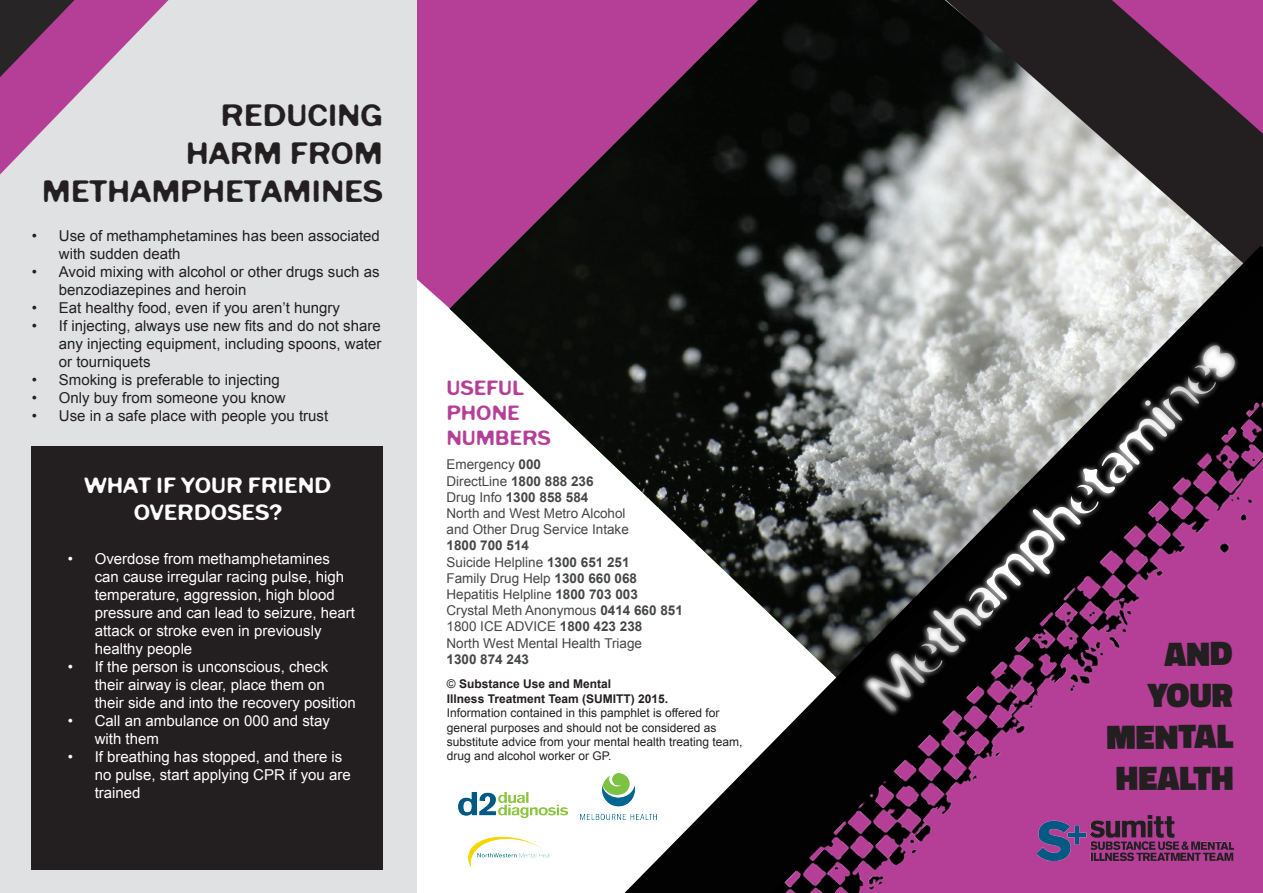
<style>
.page{position:relative;width:1263px;height:893px;background:#fff}
.page>*{position:absolute;margin:0;border:0;box-sizing:border-box;transform-origin:0 0}
.t1{font:58.5px "Distro Mix";color:#fff}
.t2{font:900 34.5px "Titillium Web";color:#231f20}
.t3{font:31.5px/37.8px "Tomorrow Comes Today";color:#231f20;text-align:right}
.t4{font:22.5px/27px "Tomorrow Comes Today";color:#fff;text-align:center}
.t5{font:21px "Tomorrow Comes Today";color:#b53f97}
.t6{font:15px/18px "Arial";color:#fff}
.t7{font:15px/18px "Arial";color:#231f20}
.t8{font:13.5px "Arial";color:#454647}
.t9{font:700 13.5px "Arial";color:#454647}
.t10{font:12px/14.4px "Arial";color:#231f20}
.t11{font:700 12px "Arial";color:#231f20}
.s1{font-weight:700}
.s2{font-weight:400}
</style>
<div class="page">
<div style="left:417px;top:0;width:32px;height:308px;background:#b53f97"></div>
<div style="left:0;top:0;width:417px;height:893px;background:#e0e1e3"></div>
<img style="left:449px;top:0;width:497px;height:475px">
<img style="left:459px;top:793px;width:108px;height:24px">
<img style="left:468px;top:836px;width:81px;height:32px">
<svg style="left:946px;top:0;width:317px;height:243px;background:#776772"></svg>
<img style="left:580px;top:773px;width:44px;height:46px">
<svg style="left:0;top:0;width:169px;height:175px"></svg>
<img style="left:624px;top:243px;width:639px;height:650px">
<img style="left:1036px;top:815px;width:197px;height:45px">
<div style="left:32px;top:446px;width:351px;height:424px;background:#231f20"></div>
<svg style="left:855px;top:324px;width:401px;height:406px;background:#715469"></svg>
<p class="t3" style="left:42px;top:95px;width:342px">REDUCING<br>HARM FROM<br>METHAMPHETAMINES</p>
<p class="t7" style="left:59px;top:227px;width:322px;text-indent:-27px">• Use of methamphetamines has been associated with sudden death</p>
<p class="t7" style="left:59px;top:263px;width:322px;text-indent:-27px">• Avoid mixing with alcohol or other drugs such as benzodiazepines and heroin</p>
<p class="t7" style="left:32px;top:299px;width:309px">• Eat healthy food, even if you aren’t hungry</p>
<p class="t7" style="left:59px;top:317px;width:324px;text-align:justify;text-indent:-27px">• If injecting, always use new fits and do not share any injecting equipment, including spoons, water or tourniquets</p>
<p class="t7" style="left:32px;top:371px;width:249px">• Smoking is preferable to injecting</p>
<p class="t7" style="left:32px;top:389px;width:255px">• Only buy from someone you know</p>
<p class="t7" style="left:32px;top:407px;width:298px">• Use in a safe place with people you trust</p>
<p class="t4" style="left:84px;top:471px;width:248px">WHAT IF YOUR FRIEND<br>OVERDOSES?</p>
<p class="t6" style="left:95px;top:550px;width:262px;text-indent:-27px">• Overdose from methamphetamines can cause irregular racing pulse, high temperature, aggression, high blood pressure and can lead to seizure, heart attack or stroke even in previously healthy people</p>
<p class="t6" style="left:95px;top:658px;width:262px;text-indent:-27px">• If the person is unconscious, check their airway is clear, place them on their side and into the recovery position</p>
<p class="t6" style="left:95px;top:712px;width:237px;text-indent:-27px">• Call an ambulance on 000 and stay with them</p>
<p class="t6" style="left:95px;top:748px;width:257px;text-indent:-27px">• If breathing has stopped, and there is no pulse, start applying CPR if you are trained</p>
<p class="t5" style="left:446px;top:376px;width:79px">USEFUL</p>
<p class="t5" style="left:446px;top:401px;width:75px">PHONE</p>
<p class="t5" style="left:446px;top:426px;width:106px">NUMBERS</p>
<p class="t8" style="left:446px;top:456px;width:96px">Emergency <span class="s1">000</span></p>
<p class="t8" style="left:446px;top:472px;width:149px">DirectLine <span class="s1">1800 888 236</span></p>
<p class="t9" style="left:446px;top:488px;width:143px"><span class="s2">Drug Info</span> 1300 858 584</p>
<p class="t8" style="left:446px;top:504px;width:181px">North and West Metro Alcohol</p>
<p class="t8" style="left:446px;top:521px;width:184px">and Other Drug Service Intake</p>
<p class="t9" style="left:446px;top:537px;width:84px">1800 700 514</p>
<p class="t8" style="left:446px;top:553px;width:185px">Suicide Helpline <span class="s1">1300 651 251</span></p>
<p class="t8" style="left:446px;top:569px;width:192px">Family Drug Help <span class="s1">1300 660 068</span></p>
<p class="t8" style="left:446px;top:585px;width:193px">Hepatitis Helpline <span class="s1">1800 703 003</span></p>
<p class="t8" style="left:446px;top:602px;width:238px">Crystal Meth Anonymous <span class="s1">0414 660 851</span></p>
<p class="t8" style="left:446px;top:618px;width:197px">1800 ICE ADVICE <span class="s1">1800 423 238</span></p>
<p class="t8" style="left:446px;top:634px;width:197px">North West Mental Health Triage</p>
<p class="t9" style="left:446px;top:650px;width:84px">1300 874 243</p>
<p class="t11" style="left:447px;top:676px;width:166px"><span class="s2">©</span> Substance Use and Mental</p>
<p class="t11" style="left:447px;top:690px;width:223px">Illness Treatment Team (SUMITT) 2015.</p>
<p class="t10" style="left:447px;top:706px;width:297px">Information contained in this pamphlet is offered for general purposes and should not be considered as substitute advice from your mental health treating team, drug and alcohol worker or GP.</p>
<h1 class="t1" style="left:850px;top:672px;width:496px;rotate:-45deg">Methamphetamines</h1>
<p class="t2" style="left:1164px;top:628px;width:70px">AND</p>
<p class="t2" style="left:1148px;top:670px;width:87px">YOUR</p>
<p class="t2" style="left:1106px;top:711px;width:129px">MENTAL</p>
<p class="t2" style="left:1116px;top:753px;width:120px">HEALTH</p>
</div>
